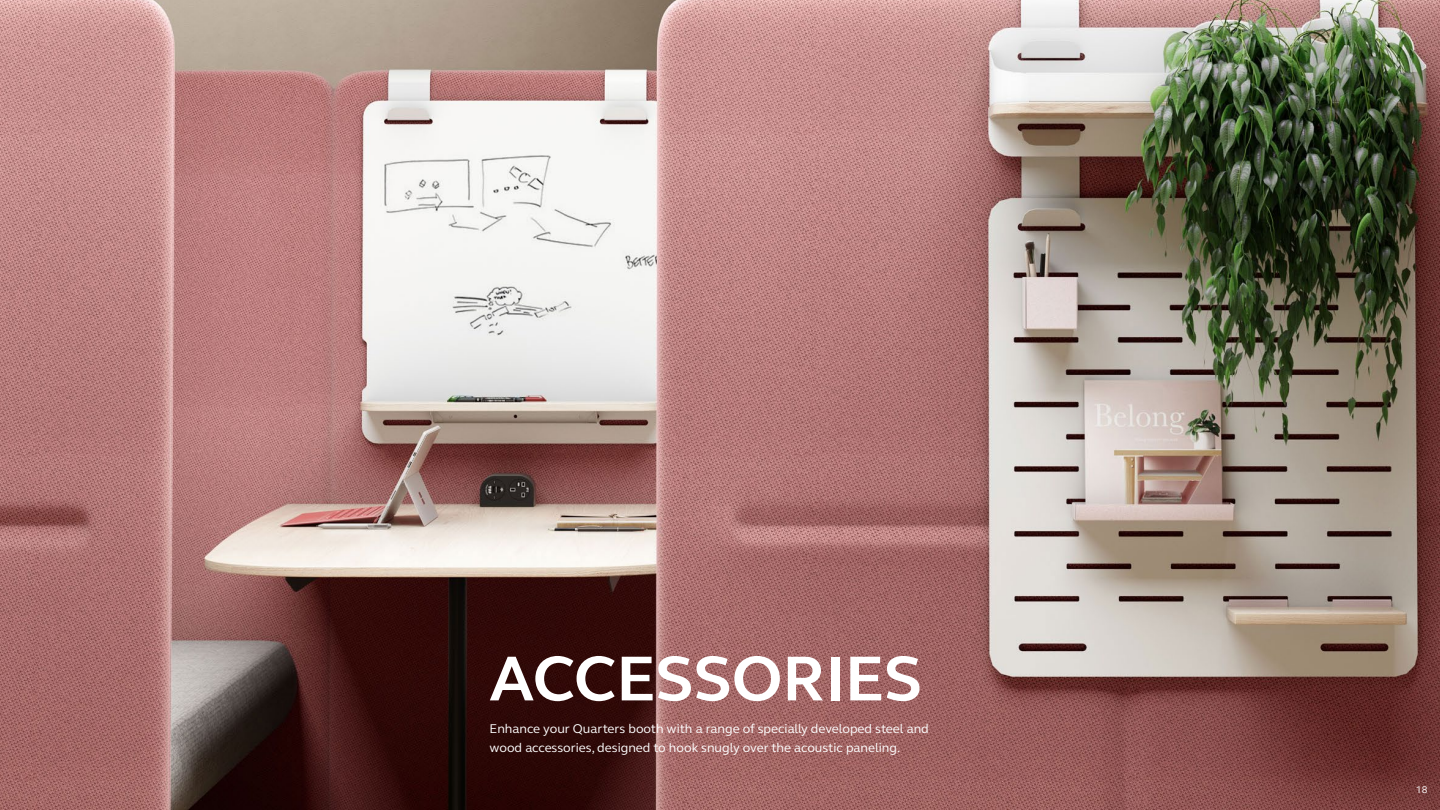
<style>
.page{position:relative;width:1440px;height:810px;background:#fff}
.page>*{position:absolute;margin:0;border:0;box-sizing:border-box;transform-origin:0 0}
.t1{font:700 65px "FS Elliot Pro";color:#fff}
.t2{font:13px/19px "FS Elliot Pro";color:#fff}
.t3{font:10px "FS Elliot Pro";color:#fff}
</style>
<div class="page">
<img style="left:0;top:0;width:1440px;height:810px">
<h1 class="t1" style="left:490px;top:635px;width:434px">ACCESSORIES</h1>
<p class="t2" style="left:490px;top:719px;width:441px">Enhance your Quarters booth with a range of specially developed steel and wood accessories, designed to hook snugly over the acoustic paneling.</p>
<p class="t3" style="left:1416px;top:783px;width:13px">18</p>
</div>
